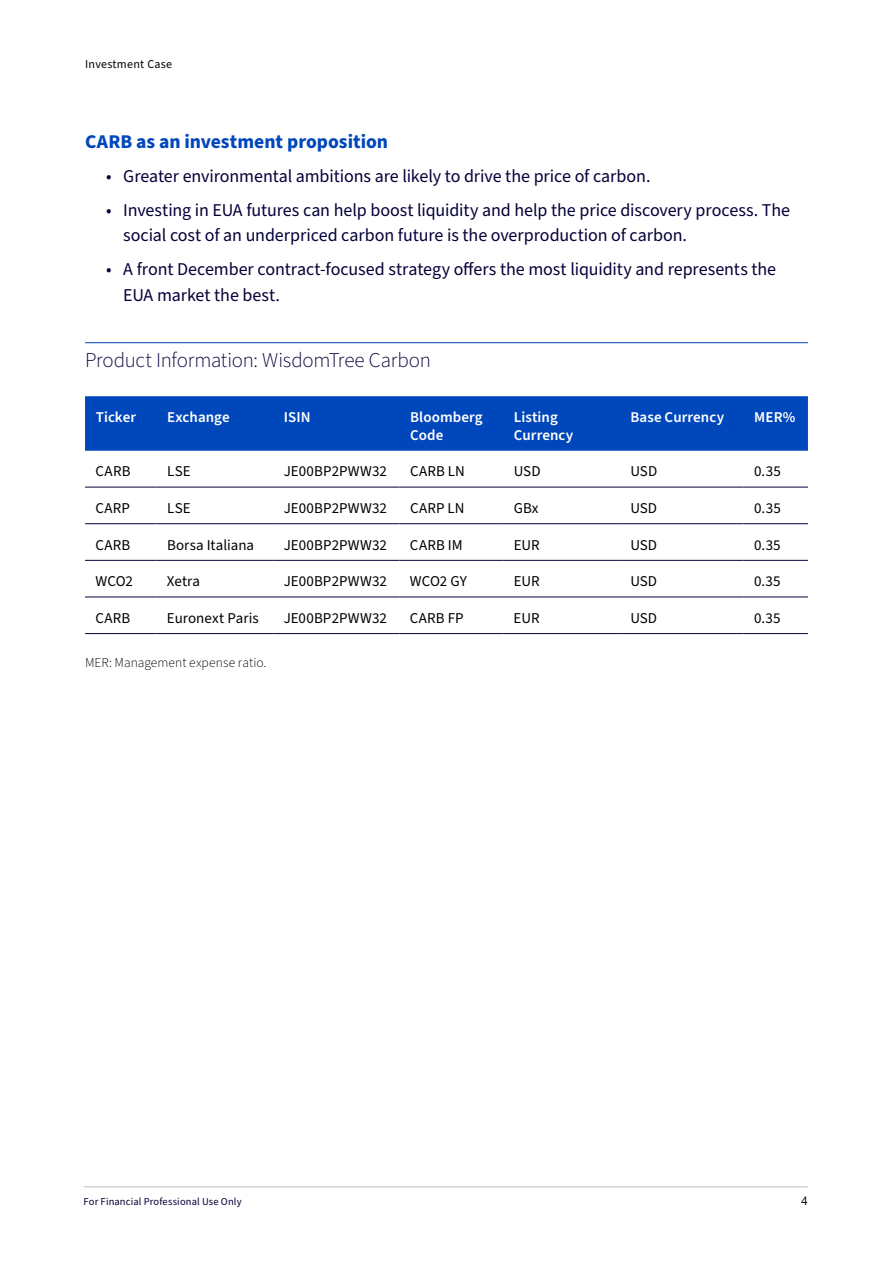
<style>
.page{position:relative;width:893px;height:1263px;background:#fff}
.page>*{position:absolute;margin:0;border:0;box-sizing:border-box;transform-origin:0 0}
.t1{font:300 21px "Source Sans Pro";letter-spacing:-.01em;color:#050139}
.t2{font:700 19.5px "Source Sans Pro";color:#0047bb}
.t3{font:18px/25.5px "Source Sans Pro";letter-spacing:-.005em;color:#050139}
.t4{font:15px "Source Sans Pro";letter-spacing:.005em;color:#000}
.t5{font:600 15px/18px "Source Sans Pro";letter-spacing:.005em;color:#fff}
.t6{font:300 13.5px "Source Sans Pro";letter-spacing:.005em;color:#000}
.t7{font:12px "Source Sans Pro";letter-spacing:.025em;color:#000}
.t8{font:12px "Helvetica Neue LT Pro";color:#000}
.t9{font:10.5px "Source Sans Pro";letter-spacing:.015em;color:#050139}
</style>
<div class="page">
<hr style="left:84px;top:1186px;width:724px;height:1px;background:#bdc2c6">
<hr style="left:85px;top:342px;width:723px;height:1px;background:#0047bb">
<div style="left:85px;top:396px;width:723px;height:55px;background:#0047bb"></div>
<svg style="left:85px;top:486px;width:723px;height:1px"></svg>
<svg style="left:85px;top:524px;width:723px;height:73px"></svg>
<hr style="left:85px;top:487px;width:71px;height:1px;background:#050139">
<hr style="left:156px;top:487px;width:117px;height:1px;background:#050139">
<hr style="left:273px;top:487px;width:126px;height:1px;background:#050139">
<hr style="left:399px;top:487px;width:104px;height:1px;background:#050139">
<hr style="left:503px;top:487px;width:117px;height:1px;background:#050139">
<hr style="left:620px;top:487px;width:124px;height:1px;background:#050139">
<hr style="left:744px;top:487px;width:64px;height:1px;background:#050139">
<hr style="left:85px;top:523px;width:71px;height:1px;background:#050139">
<hr style="left:156px;top:523px;width:117px;height:1px;background:#050139">
<hr style="left:273px;top:523px;width:126px;height:1px;background:#050139">
<hr style="left:399px;top:523px;width:104px;height:1px;background:#050139">
<hr style="left:503px;top:523px;width:117px;height:1px;background:#050139">
<hr style="left:620px;top:523px;width:124px;height:1px;background:#050139">
<hr style="left:744px;top:523px;width:64px;height:1px;background:#050139">
<hr style="left:85px;top:560px;width:71px;height:1px;background:#050139">
<hr style="left:156px;top:560px;width:117px;height:1px;background:#050139">
<hr style="left:273px;top:560px;width:126px;height:1px;background:#050139">
<hr style="left:399px;top:560px;width:104px;height:1px;background:#050139">
<hr style="left:503px;top:560px;width:117px;height:1px;background:#050139">
<hr style="left:620px;top:560px;width:124px;height:1px;background:#050139">
<hr style="left:744px;top:560px;width:64px;height:1px;background:#050139">
<hr style="left:85px;top:597px;width:71px;height:1px;background:#050139">
<hr style="left:156px;top:597px;width:117px;height:1px;background:#050139">
<hr style="left:273px;top:597px;width:126px;height:1px;background:#050139">
<hr style="left:399px;top:597px;width:104px;height:1px;background:#050139">
<hr style="left:503px;top:597px;width:117px;height:1px;background:#050139">
<hr style="left:620px;top:597px;width:124px;height:1px;background:#050139">
<hr style="left:744px;top:597px;width:64px;height:1px;background:#050139">
<hr style="left:85px;top:633px;width:71px;height:1px;background:#050139">
<hr style="left:156px;top:633px;width:117px;height:1px;background:#050139">
<hr style="left:273px;top:633px;width:126px;height:1px;background:#050139">
<hr style="left:399px;top:633px;width:104px;height:1px;background:#050139">
<hr style="left:503px;top:633px;width:117px;height:1px;background:#050139">
<hr style="left:620px;top:633px;width:124px;height:1px;background:#050139">
<hr style="left:744px;top:633px;width:64px;height:1px;background:#050139">
<p class="t7" style="left:85px;top:56px;width:89px">Investment Case</p>
<p class="t2" style="left:85px;top:128px;width:305px">CARB as an investment proposition</p>
<p class="t3" style="left:106px;top:163px;width:546px">• Greater environmental ambitions are likely to drive the price of carbon.</p>
<p class="t3" style="left:123px;top:197px;width:668px;text-indent:-17px">• Investing in EUA futures can help boost liquidity and help the price discovery process. The social cost of an underpriced carbon future is the overproduction of carbon.</p>
<p class="t3" style="left:123px;top:257px;width:654px;text-indent:-17px">• A front December contract-focused strategy offers the most liquidity and represents the<br>EUA market the best.</p>
<p class="t1" style="left:85px;top:346px;width:347px">Product Information: WisdomTree Carbon</p>
<p class="t5" style="left:96px;top:409px;width:42px">Ticker</p>
<p class="t5" style="left:167px;top:409px;width:64px">Exchange</p>
<p class="t5" style="left:284px;top:409px;width:28px">ISIN</p>
<p class="t5" style="left:410px;top:409px;width:74px">Bloomberg<br>Code</p>
<p class="t5" style="left:514px;top:409px;width:61px">Listing<br>Currency</p>
<p class="t5" style="left:630px;top:409px;width:95px">Base Currency</p>
<p class="t5" style="left:754px;top:409px;width:43px">MER%</p>
<p class="t4" style="left:96px;top:461px;width:36px">CARB</p>
<p class="t4" style="left:167px;top:461px;width:25px">LSE</p>
<p class="t4" style="left:284px;top:461px;width:105px">JE00BP2PWW32</p>
<p class="t4" style="left:410px;top:461px;width:56px">CARB LN</p>
<p class="t4" style="left:514px;top:461px;width:28px">USD</p>
<p class="t4" style="left:630px;top:461px;width:28px">USD</p>
<p class="t4" style="left:754px;top:461px;width:28px">0.35</p>
<p class="t4" style="left:96px;top:498px;width:36px">CARP</p>
<p class="t4" style="left:167px;top:498px;width:25px">LSE</p>
<p class="t4" style="left:284px;top:498px;width:105px">JE00BP2PWW32</p>
<p class="t4" style="left:410px;top:498px;width:56px">CARP LN</p>
<p class="t4" style="left:514px;top:498px;width:26px">GBx</p>
<p class="t4" style="left:630px;top:498px;width:28px">USD</p>
<p class="t4" style="left:754px;top:498px;width:28px">0.35</p>
<p class="t4" style="left:96px;top:535px;width:36px">CARB</p>
<p class="t4" style="left:167px;top:535px;width:89px">Borsa Italiana</p>
<p class="t4" style="left:284px;top:535px;width:105px">JE00BP2PWW32</p>
<p class="t4" style="left:410px;top:535px;width:54px">CARB IM</p>
<p class="t4" style="left:514px;top:535px;width:27px">EUR</p>
<p class="t4" style="left:630px;top:535px;width:28px">USD</p>
<p class="t4" style="left:754px;top:535px;width:28px">0.35</p>
<p class="t4" style="left:96px;top:571px;width:39px">WCO2</p>
<p class="t4" style="left:167px;top:571px;width:35px">Xetra</p>
<p class="t4" style="left:284px;top:571px;width:105px">JE00BP2PWW32</p>
<p class="t4" style="left:410px;top:571px;width:59px">WCO2 GY</p>
<p class="t4" style="left:514px;top:571px;width:27px">EUR</p>
<p class="t4" style="left:630px;top:571px;width:28px">USD</p>
<p class="t4" style="left:754px;top:571px;width:28px">0.35</p>
<p class="t4" style="left:96px;top:608px;width:36px">CARB</p>
<p class="t4" style="left:167px;top:608px;width:93px">Euronext Paris</p>
<p class="t4" style="left:284px;top:608px;width:105px">JE00BP2PWW32</p>
<p class="t4" style="left:410px;top:608px;width:55px">CARB FP</p>
<p class="t4" style="left:514px;top:608px;width:27px">EUR</p>
<p class="t4" style="left:630px;top:608px;width:28px">USD</p>
<p class="t4" style="left:754px;top:608px;width:28px">0.35</p>
<p class="t6" style="left:85px;top:653px;width:183px">MER: Management expense ratio.</p>
<p class="t9" style="left:84px;top:1194px;width:160px">For Financial Professional Use Only</p>
<p class="t8" style="left:801px;top:1193px;width:8px">4</p>
</div>
